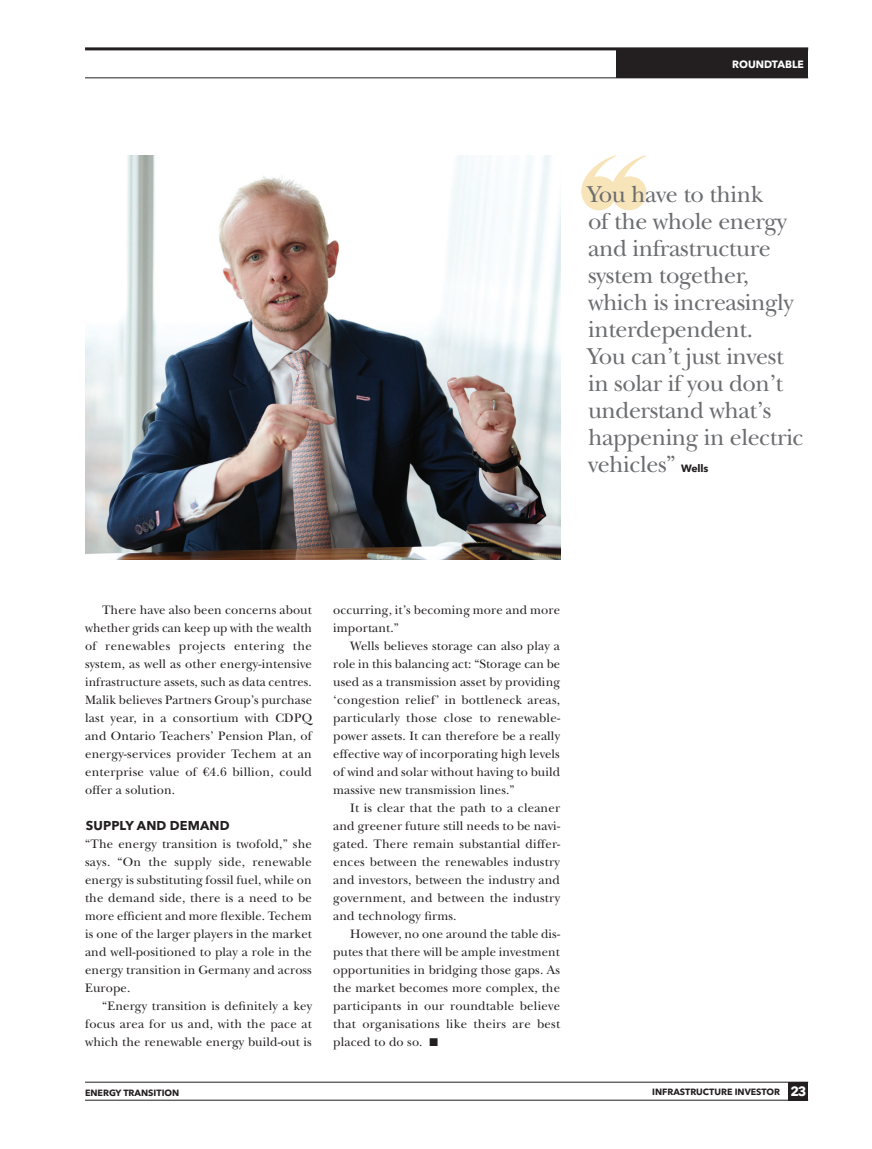
<style>
.page{position:relative;width:872px;height:1149px;background:#fff}
.page>*{position:absolute;margin:0;border:0;box-sizing:border-box;transform-origin:0 0}
._14_Big_feature_quot{font:24px/27px "New Baskerville Std";letter-spacing:-.02em;color:#6c6d70}
._4_Body_text_indent{font:12.75px/18px "New Baskerville Std";letter-spacing:.01em;color:#231f20;text-align:justify}
._6_Body_text_full_ou{font:12.75px/18px "New Baskerville Std";letter-spacing:.01em;color:#231f20;text-align:justify}
._7_Subhead{font:700 12.75px "Avenir Next LT Pro";letter-spacing:.01em;color:#231f20}
.t1{font:700 10.5px "Avenir Next LT Pro";color:#fff}
._14_Big_feature_quot-2{font:700 10.5px "Avenir Next LT Pro";letter-spacing:-.02em;color:#231f20}
.t2{font:700 9px "Avenir Next LT Pro";color:#231f20}
.s1{font-size:13.35px;color:#fff}
</style>
<div class="page">
<div style="left:788px;top:1081px;width:20px;height:18px;background:#231f20"></div>
<hr style="left:85px;top:1081px;width:723px;height:1px;background:#231f20">
<hr style="left:85px;top:1099px;width:723px;height:1px;background:#231f20">
<div style="left:617px;top:50px;width:191px;height:28px;background:#231f20"></div>
<hr style="left:85px;top:47px;width:723px;height:3px;background:#231f20">
<hr style="left:85px;top:78px;width:723px;height:1px;background:#231f20">
<img style="left:85px;top:155px;width:475px;height:404px">
<svg style="left:581px;top:155px;width:65px;height:55px"></svg>
<p class="t1" style="left:732px;top:58px;width:73px">ROUNDTABLE</p>
<p class="_14_Big_feature_quot" style="left:588px;top:181px;width:217px">You have to think<br>of the whole energy and infrastructure system together, which is increasingly interdependent.<br>You can’t just invest in solar if you don’t understand what’s happening in electric vehicles”</p>
<p class="_14_Big_feature_quot-2" style="left:681px;top:462px;width:29px">Wells</p>
<p class="_4_Body_text_indent" style="left:85px;top:600px;width:228px;text-indent:17px">There have also been concerns about whether grids can keep up with the wealth of renewables projects entering the system, as well as other energy-intensive infrastructure assets, such as data centres.<br>Malik believes Partners Group’s purchase last year, in a consortium with CDPQ and Ontario Teachers’ Pension Plan, of energy-services provider Techem at an enterprise value of €4.6 billion, could offer a solution.</p>
<p class="_7_Subhead" style="left:86px;top:817px;width:145px">SUPPLY AND DEMAND</p>
<p class="_6_Body_text_full_ou" style="left:85px;top:834px;width:228px">“The energy transition is twofold,” she says. “On the supply side, renewable energy is substituting fossil fuel, while on the demand side, there is a need to be more efficient and more flexible. Techem is one of the larger players in the market and well-positioned to play a role in the energy transition in Germany and across Europe.</p>
<p class="_4_Body_text_indent" style="left:85px;top:996px;width:228px;text-indent:17px">“Energy transition is definitely a key focus area for us and, with the pace at which the renewable energy build-out is</p>
<p class="_4_Body_text_indent" style="left:333px;top:600px;width:228px">occurring, it’s becoming more and more important.”</p>
<p class="_4_Body_text_indent" style="left:333px;top:636px;width:228px;text-indent:17px">Wells believes storage can also play a role in this balancing act: “Storage can be used as a transmission asset by providing ‘congestion relief’ in bottleneck areas, particularly those close to renewable&shy;power assets. It can therefore be a really effective way of incorporating high levels of wind and solar without having to build massive new transmission lines.”</p>
<p class="_4_Body_text_indent" style="left:333px;top:798px;width:228px;text-indent:17px">It is clear that the path to a cleaner and greener future still needs to be navi&shy;gated. There remain substantial differ&shy;ences between the renewables industry and investors, between the industry and government, and between the industry and technology firms.</p>
<p class="_4_Body_text_indent" style="left:333px;top:924px;width:228px;text-indent:17px">However, no one around the table dis&shy;putes that there will be ample investment opportunities in bridging those gaps. As the market becomes more complex, the participants in our roundtable believe that organisations like theirs are best placed to do so. ■</p>
<p class="t2" style="left:85px;top:1086px;width:96px">ENERGY TRANSITION</p>
<p class="t2" style="left:652px;top:1085px;width:156px">INFRASTRUCTURE INVESTOR <span class="s1">23</span></p>
</div>
